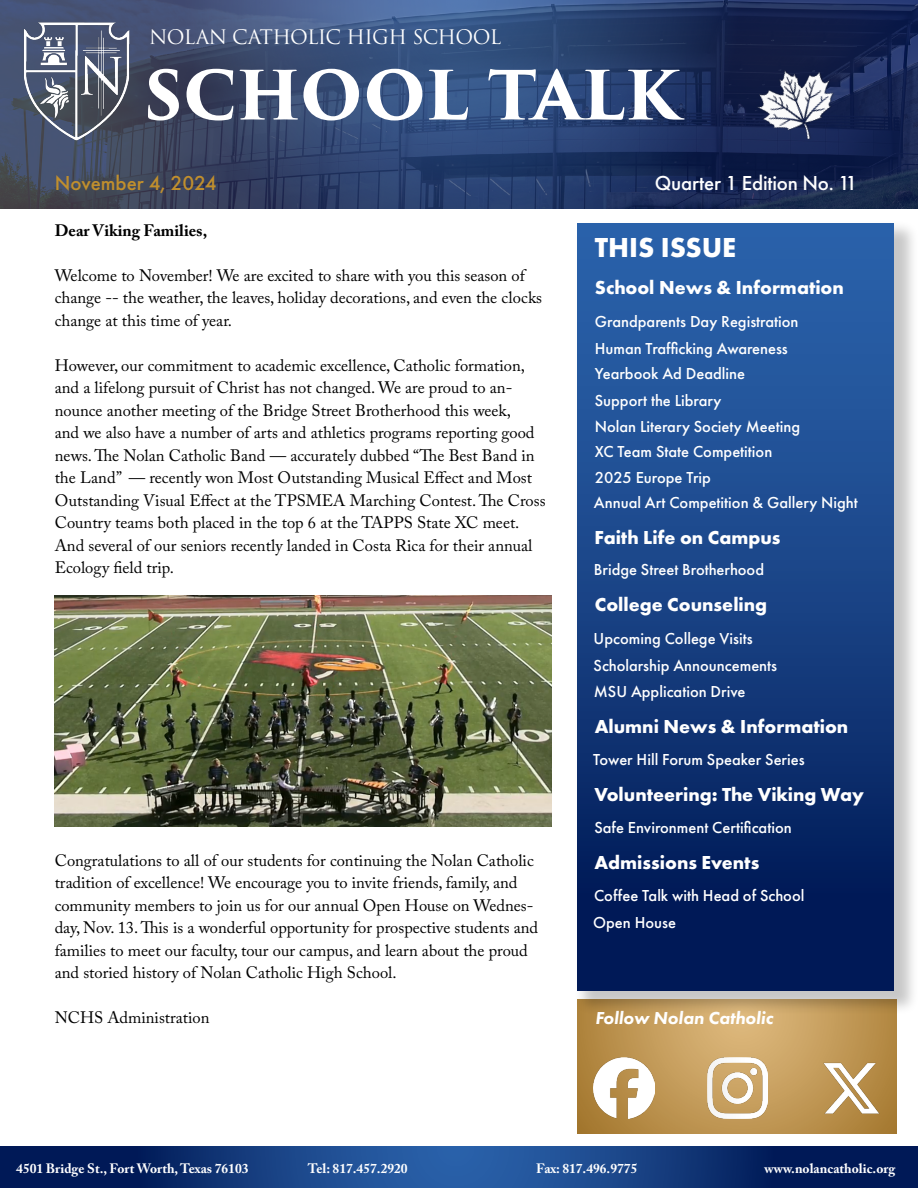
<style>
.page{position:relative;width:918px;height:1188px;background:#fff}
.page>*{position:absolute;margin:0;border:0;box-sizing:border-box;transform-origin:0 0}
.t1{font:700 66px "Trajan Pro 3";letter-spacing:-.015em;color:#fff}
.t2{font:700 28.5px "Futura PT";color:#fff}
.t3{font:500 21px "Futura PT";letter-spacing:-.01em;color:#fff}
.t4{font:500 21px "Futura PT";color:#c18f2d}
.t5{font:700 19.5px "Futura PT";color:#fff}
.t6{font:19.5px "Trajan Pro 3";letter-spacing:-.04em;color:#fff}
.t7{font:italic 800 18px "Futura PT";color:#fff}
.t8{font:16.5px/22.5px "Adobe Caslon Pro";color:#000}
.t9{font:500 16.5px/25.7px "Futura PT";color:#fff}
.t10{font:700 16.5px "Adobe Caslon Pro";color:#000}
.t11{font:700 13.5px "Adobe Caslon Pro";color:#fff}
</style>
<div class="page">
<svg style="left:0;top:1147px;width:918px;height:41px;background:#113678"></svg>
<svg style="left:578px;top:1015px;width:318px;height:118px;background:#c19857"></svg>
<img style="left:821px;top:1058px;width:60px;height:60px">
<img style="left:707px;top:1058px;width:61px;height:60px">
<img style="left:593px;top:1058px;width:61px;height:60px">
<div style="left:573px;top:220px;width:345px;height:795px;background:#000;opacity:.22"></div>
<div style="left:578px;top:224px;width:316px;height:766px;background:linear-gradient(to bottom,#2e68b1,#001551)"></div>
<img style="left:55px;top:596px;width:497px;height:231px">
<svg style="left:0;top:0;width:918px;height:208px;background:#2b3f69"></svg>
<img style="left:0;top:0;width:207px;height:144px">
<img style="left:736px;top:54px;width:122px;height:113px">
<p class="t6" style="left:149px;top:24px;width:354px">NOLAN CATHOLIC HIGH SCHOOL</p>
<h1 class="t1" style="left:144px;top:46px;width:537px">SCHOOL TALK</h1>
<p class="t4" style="left:55px;top:170px;width:163px">November 4, 2024</p>
<p class="t3" style="left:655px;top:170px;width:204px">Quarter 1 Edition No. 11</p>
<p class="t10" style="left:55px;top:220px;width:154px">Dear Viking Families,</p>
<p class="t8" style="left:55px;top:264px;width:489px">Welcome to November! We are excited to share with you this season of change -- the weather, the leaves, holiday decorations, and even the clocks change at this time of year.</p>
<p class="t8" style="left:55px;top:354px;width:492px">However, our commitment to academic excellence, Catholic formation, and a lifelong pursuit of Christ has not changed. We are proud to an&shy;nounce another meeting of the Bridge Street Brotherhood this week,<br>and we also have a number of arts and athletics programs reporting good news. The Nolan Catholic Band — accurately dubbed “The Best Band in the Land” — recently won Most Outstanding Musical Effect and Most Outstanding Visual Effect at the TPSMEA Marching Contest. The Cross Country teams both placed in the top 6 at the TAPPS State XC meet.<br>And several of our seniors recently landed in Costa Rica for their annual Ecology field trip.</p>
<p class="t8" style="left:55px;top:849px;width:485px">Congratulations to all of our students for continuing the Nolan Catholic tradition of excellence! We encourage you to invite friends, family, and community members to join us for our annual Open House on Wednes&shy;day, Nov. 13. This is a wonderful opportunity for prospective students and families to meet our faculty, tour our campus, and learn about the proud and storied history of Nolan Catholic High School.</p>
<p class="t8" style="left:55px;top:1006px;width:156px">NCHS Administration</p>
<h2 class="t2" style="left:595px;top:229px;width:143px">THIS ISSUE</h2>
<p class="t5" style="left:595px;top:275px;width:251px">School News &amp; Information</p>
<p class="t9" style="left:595px;top:309px;width:205px">Grandparents Day Registration</p>
<p class="t9" style="left:595px;top:361px;width:152px">Yearbook Ad Deadline</p>
<p class="t9" style="left:595px;top:336px;width:195px">Human Trafficking Awareness</p>
<p class="t9" style="left:595px;top:388px;width:128px">Support the Library</p>
<p class="t9" style="left:595px;top:413px;width:207px">Nolan Literary Society Meeting</p>
<p class="t9" style="left:594px;top:439px;width:266px">XC Team State Competition<br>2025 Europe Trip<br>Annual Art Competition &amp; Gallery Night</p>
<p class="t5" style="left:595px;top:525px;width:187px">Faith Life on Campus</p>
<p class="t9" style="left:594px;top:557px;width:172px">Bridge Street Brotherhood</p>
<p class="t5" style="left:595px;top:592px;width:174px">College Counseling</p>
<p class="t9" style="left:594px;top:626px;width:160px">Upcoming College Visits</p>
<p class="t9" style="left:594px;top:652px;width:185px;line-height:26.7px">Scholarship Announcements<br>MSU Application Drive</p>
<p class="t5" style="left:595px;top:714px;width:255px">Alumni News &amp; Information</p>
<p class="t9" style="left:593px;top:747px;width:213px">Tower Hill Forum Speaker Series</p>
<p class="t5" style="left:594px;top:782px;width:271px">Volunteering: The Viking Way</p>
<p class="t9" style="left:594px;top:814px;width:199px">Safe Environment Certification</p>
<p class="t5" style="left:594px;top:850px;width:166px">Admissions Events</p>
<p class="t9" style="left:594px;top:883px;width:212px">Coffee Talk with Head of School</p>
<p class="t9" style="left:593px;top:910px;width:84px">Open House</p>
<p class="t7" style="left:595px;top:1007px;width:180px">Follow Nolan Catholic</p>
<p class="t11" style="left:16px;top:1161px;width:234px">4501 Bridge St., Fort Worth, Texas 76103</p>
<p class="t11" style="left:308px;top:1161px;width:101px">Tel: 817.457.2920</p>
<p class="t11" style="left:536px;top:1161px;width:103px">Fax: 817.496.9775</p>
<p class="t11" style="left:765px;top:1161px;width:132px">www.nolancatholic.org</p>
</div>
